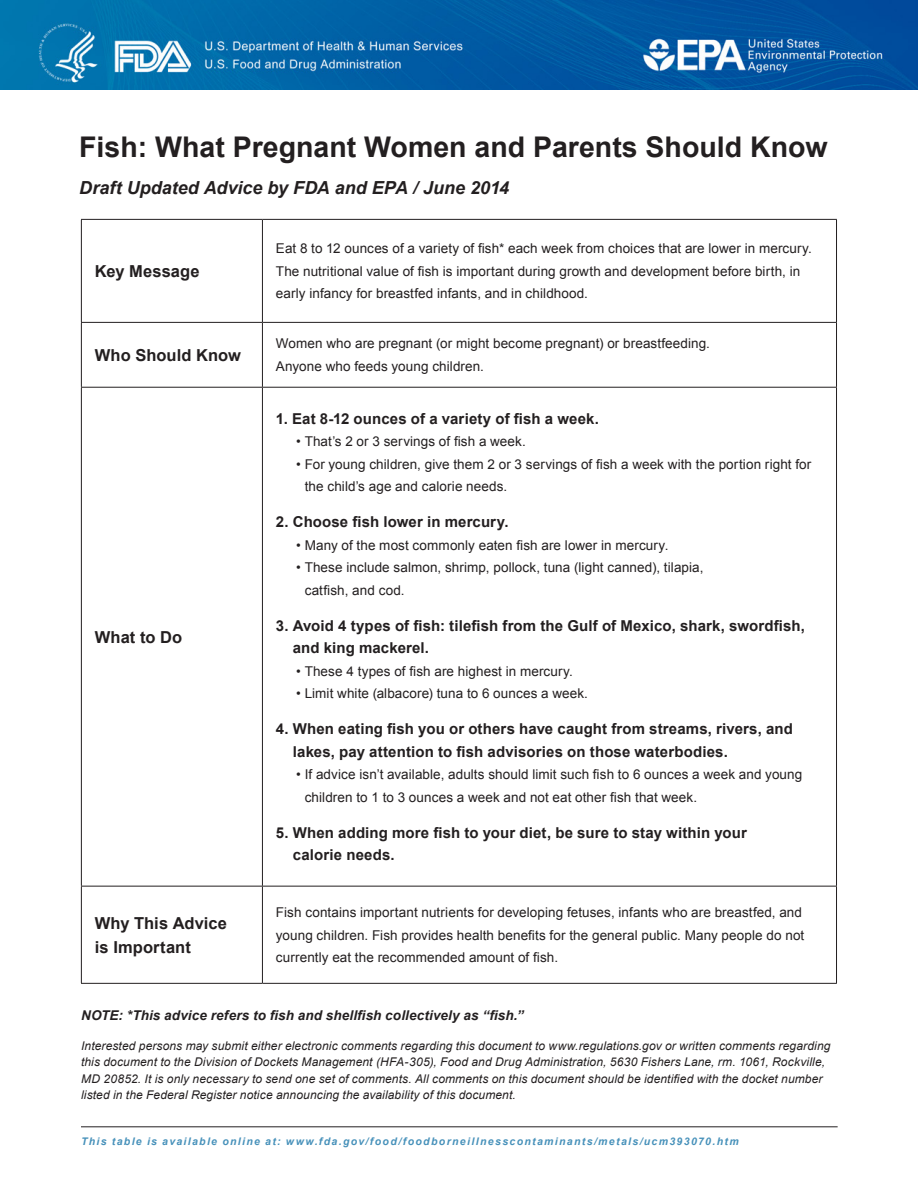
<style>
.page{position:relative;width:918px;height:1188px;background:#fff}
.page>*{position:absolute;margin:0;border:0;box-sizing:border-box;transform-origin:0 0}
.t1{font:700 28.5px "Arial";color:#231f20}
.t2{font:italic 700 18px "Arial";letter-spacing:-.005em;color:#231f20}
.t3{font:700 16.5px/24px "Arial";letter-spacing:.005em;color:#231f20}
.t4{font:700 15px/22.5px "Arial";letter-spacing:.01em;color:#231f20}
.t5{font:13.5px/22.5px "Arial";letter-spacing:.005em;color:#231f20}
.t6{font:italic 700 13.5px "Arial";letter-spacing:.01em;color:#231f20}
.t7{font:italic 12px/16.5px "Arial";letter-spacing:.01em;color:#231f20}
.t8{font:italic 700 10.5px "Arial";letter-spacing:.13em;color:#4791ba}
</style>
<div class="page">
<hr style="left:81px;top:1126px;width:757px;height:1px;background:#231f20">
<img style="left:0;top:0;width:918px;height:90px">
<hr style="left:81px;top:219px;width:181px;height:1px;background:#231f20">
<hr style="left:81px;top:220px;width:1px;height:102px;background:#231f20">
<hr style="left:81px;top:887px;width:1px;height:96px;background:#231f20">
<hr style="left:81px;top:983px;width:181px;height:1px;background:#231f20">
<hr style="left:262px;top:219px;width:575px;height:1px;background:#231f20">
<hr style="left:262px;top:220px;width:1px;height:102px;background:#231f20">
<hr style="left:836px;top:220px;width:1px;height:102px;background:#231f20">
<hr style="left:81px;top:322px;width:181px;height:1px;background:#231f20">
<hr style="left:81px;top:323px;width:1px;height:64px;background:#231f20">
<hr style="left:262px;top:322px;width:575px;height:1px;background:#231f20">
<hr style="left:262px;top:323px;width:1px;height:64px;background:#231f20">
<hr style="left:836px;top:323px;width:1px;height:64px;background:#231f20">
<hr style="left:262px;top:387px;width:575px;height:1px;background:#231f20">
<hr style="left:836px;top:388px;width:1px;height:498px;background:#231f20">
<hr style="left:81px;top:387px;width:181px;height:1px;background:#231f20">
<hr style="left:81px;top:388px;width:1px;height:498px;background:#231f20">
<hr style="left:262px;top:388px;width:1px;height:498px;background:#231f20">
<hr style="left:81px;top:886px;width:181px;height:1px;background:#231f20">
<hr style="left:262px;top:886px;width:575px;height:1px;background:#231f20">
<hr style="left:262px;top:887px;width:1px;height:96px;background:#231f20">
<hr style="left:836px;top:887px;width:1px;height:96px;background:#231f20">
<hr style="left:262px;top:983px;width:575px;height:1px;background:#231f20">
<p class="t1" style="left:79px;top:128px;width:750px">Fish: What Pregnant Women and Parents Should Know</p>
<p class="t2" style="left:79px;top:176px;width:431px">Draft Updated Advice by FDA and EPA / June 2014</p>
<p class="t3" style="left:95px;top:260px;width:106px">Key Message</p>
<p class="t3" style="left:95px;top:344px;width:148px">Who Should Know</p>
<p class="t3" style="left:95px;top:625px;width:89px">What to Do</p>
<p class="t5" style="left:276px;top:237px;width:538px">Eat 8 to 12 ounces of a variety of fish* each week from choices that are lower in mercury.<br>The nutritional value of fish is important during growth and development before birth, in early infancy for breastfed infants, and in childhood.</p>
<p class="t5" style="left:276px;top:333px;width:436px">Women who are pregnant (or might become pregnant) or breastfeeding.</p>
<p class="t5" style="left:276px;top:355px;width:210px">Anyone who feeds young children.</p>
<p class="t4" style="left:276px;top:408px;width:324px">1. Eat 8-12 ounces of a variety of fish a week.</p>
<p class="t5" style="left:296px;top:431px;width:231px">• That’s 2 or 3 servings of fish a week.</p>
<p class="t5" style="left:305px;top:453px;width:508px;text-indent:-8px">• For young children, give them 2 or 3 servings of fish a week with the portion right for the child’s age and calorie needs.</p>
<p class="t4" style="left:276px;top:511px;width:234px">2. Choose fish lower in mercury.</p>
<p class="t5" style="left:296px;top:534px;width:374px">• Many of the most commonly eaten fish are lower in mercury.</p>
<p class="t5" style="left:305px;top:557px;width:400px;text-indent:-8px">• These include salmon, shrimp, pollock, tuna (light canned), tilapia, catfish, and cod.</p>
<p class="t4" style="left:293px;top:615px;width:514px;text-indent:-17px">3. Avoid 4 types of fish: tilefish from the Gulf of Mexico, shark, swordfish, and king mackerel.</p>
<p class="t5" style="left:296px;top:660px;width:278px">• These 4 types of fish are highest in mercury.</p>
<p class="t5" style="left:296px;top:683px;width:293px">• Limit white (albacore) tuna to 6 ounces a week.</p>
<p class="t4" style="left:293px;top:718px;width:502px;text-indent:-17px">4. When eating fish you or others have caught from streams, rivers, and lakes, pay attention to fish advisories on those waterbodies.</p>
<p class="t5" style="left:305px;top:764px;width:499px;text-indent:-8px">• If advice isn’t available, adults should limit such fish to 6 ounces a week and young children to 1 to 3 ounces a week and not eat other fish that week.</p>
<p class="t4" style="left:293px;top:822px;width:456px;text-indent:-17px">5. When adding more fish to your diet, be sure to stay within your calorie needs.</p>
<p class="t3" style="left:95px;top:912px;width:134px">Why This Advice is Important</p>
<p class="t5" style="left:276px;top:901px;width:530px">Fish contains important nutrients for developing fetuses, infants who are breastfed, and young children. Fish provides health benefits for the general public. Many people do not currently eat the recommended amount of fish.</p>
<p class="t6" style="left:81px;top:1006px;width:444px">NOTE: *This advice refers to fish and shellfish collectively as “fish.”</p>
<p class="t7" style="left:81px;top:1037px;width:751px">Interested persons may submit either electronic comments regarding this document to www.regulations.gov or written comments regarding this document to the Division of Dockets Management (HFA-305), Food and Drug Administration, 5630 Fishers Lane, rm. 1061, Rockville, MD 20852. It is only necessary to send one set of comments. All comments on this document should be identified with the docket number listed in the Federal Register notice announcing the availability of this document.</p>
<p class="t8" style="left:81px;top:1135px;width:659px">This table is available online at: www.fda.gov/food/foodborneillnesscontaminants/metals/ucm393070.htm</p>
</div>
